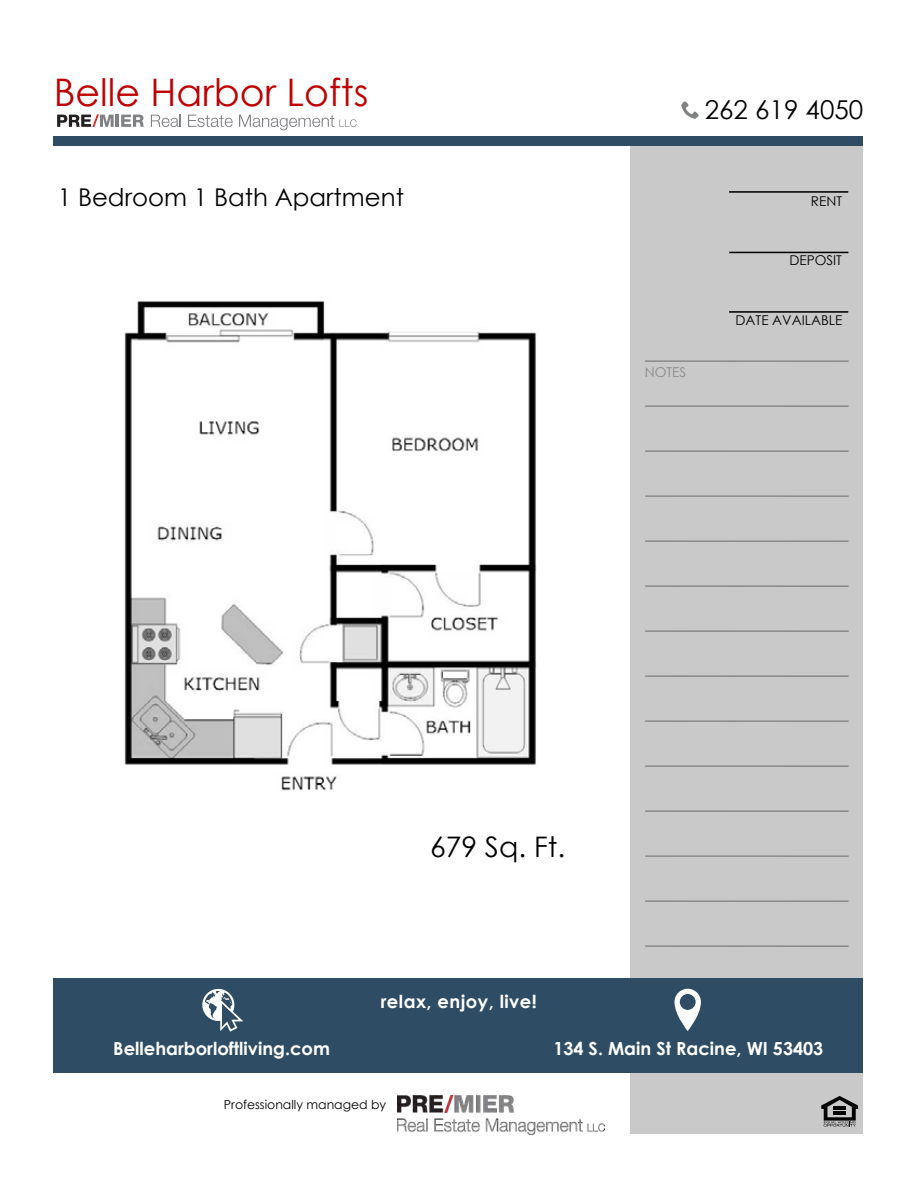
<style>
.page{position:relative;width:918px;height:1188px;background:#fff}
.page>*{position:absolute;margin:0;border:0;box-sizing:border-box;transform-origin:0 0}
.t1{font:37.95px "Century Gothic";color:#c00000}
.t2{font:28.35px "Century Gothic";color:#000}
.t3{font:25.95px "Century Gothic";color:#000}
.t4{font:24.45px "Century Gothic";color:#000}
.t5{font:700 18px "Century Gothic";color:#fff}
.t6{font:700 18px "Century Gothic";letter-spacing:.025em;color:#fff}
.t7{font:13.5px "Century Gothic";color:#000}
.t8{font:13.5px "Century Gothic";color:#898989}
.t9{font:12.45px "Century Gothic";color:#000}
</style>
<div class="page">
<div style="left:631px;top:144px;width:232px;height:990px;background:#c9c9c9"></div>
<div style="left:53px;top:978px;width:810px;height:94px;background:#2e4d64"></div>
<img style="left:398px;top:1096px;width:207px;height:39px">
<svg style="left:202px;top:989px;width:41px;height:43px"></svg>
<svg style="left:674px;top:989px;width:27px;height:42px"></svg>
<svg style="left:821px;top:1096px;width:37px;height:31px"></svg>
<hr style="left:645px;top:360px;width:204px;height:2px;background:#898989">
<hr style="left:645px;top:405px;width:204px;height:2px;background:#898989">
<hr style="left:645px;top:450px;width:204px;height:2px;background:#898989">
<hr style="left:645px;top:495px;width:204px;height:2px;background:#898989">
<hr style="left:645px;top:540px;width:204px;height:2px;background:#898989">
<hr style="left:645px;top:585px;width:204px;height:2px;background:#898989">
<hr style="left:645px;top:630px;width:204px;height:2px;background:#898989">
<hr style="left:645px;top:675px;width:204px;height:2px;background:#898989">
<hr style="left:645px;top:720px;width:204px;height:2px;background:#898989">
<hr style="left:645px;top:765px;width:204px;height:2px;background:#898989">
<hr style="left:645px;top:810px;width:204px;height:2px;background:#898989">
<hr style="left:645px;top:855px;width:204px;height:2px;background:#898989">
<hr style="left:645px;top:900px;width:204px;height:2px;background:#898989">
<hr style="left:645px;top:945px;width:204px;height:2px;background:#898989">
<hr style="left:729px;top:311px;width:119px;height:2px;background:#000">
<hr style="left:729px;top:252px;width:119px;height:1px;background:#000">
<hr style="left:729px;top:191px;width:119px;height:2px;background:#000">
<div style="left:53px;top:136px;width:810px;height:10px;background:#2e4d64"></div>
<svg style="left:681px;top:101px;width:18px;height:18px"></svg>
<img style="left:124px;top:301px;width:413px;height:490px">
<svg style="left:57px;top:114px;width:87px;height:13px"></svg>
<svg style="left:151px;top:115px;width:30px;height:12px"></svg>
<svg style="left:188px;top:115px;width:45px;height:12px"></svg>
<svg style="left:239px;top:115px;width:118px;height:15px"></svg>
<h1 class="t1" style="left:54px;top:65px;width:316px">Belle Harbor Lofts</h1>
<h3 class="t4" style="left:58px;top:181px;width:348px">1 Bedroom 1 Bath Apartment</h3>
<h3 class="t3" style="left:705px;top:91px;width:160px">262 619 4050</h3>
<p class="t8" style="left:645px;top:363px;width:43px">NOTES</p>
<p class="t7" style="left:811px;top:192px;width:33px">RENT</p>
<p class="t7" style="left:790px;top:251px;width:54px">DEPOSIT</p>
<p class="t7" style="left:736px;top:311px;width:108px">DATE AVAILABLE</p>
<h2 class="t2" style="left:430px;top:827px;width:137px">679 Sq. Ft.</h2>
<p class="t6" style="left:381px;top:988px;width:158px">relax, enjoy, live!</p>
<p class="t5" style="left:113px;top:1035px;width:218px">Belleharborloftliving.com</p>
<p class="t5" style="left:553px;top:1035px;width:271px">134 S. Main St Racine, WI 53403</p>
<p class="t9" style="left:224px;top:1096px;width:164px">Professionally managed by</p>
</div>
